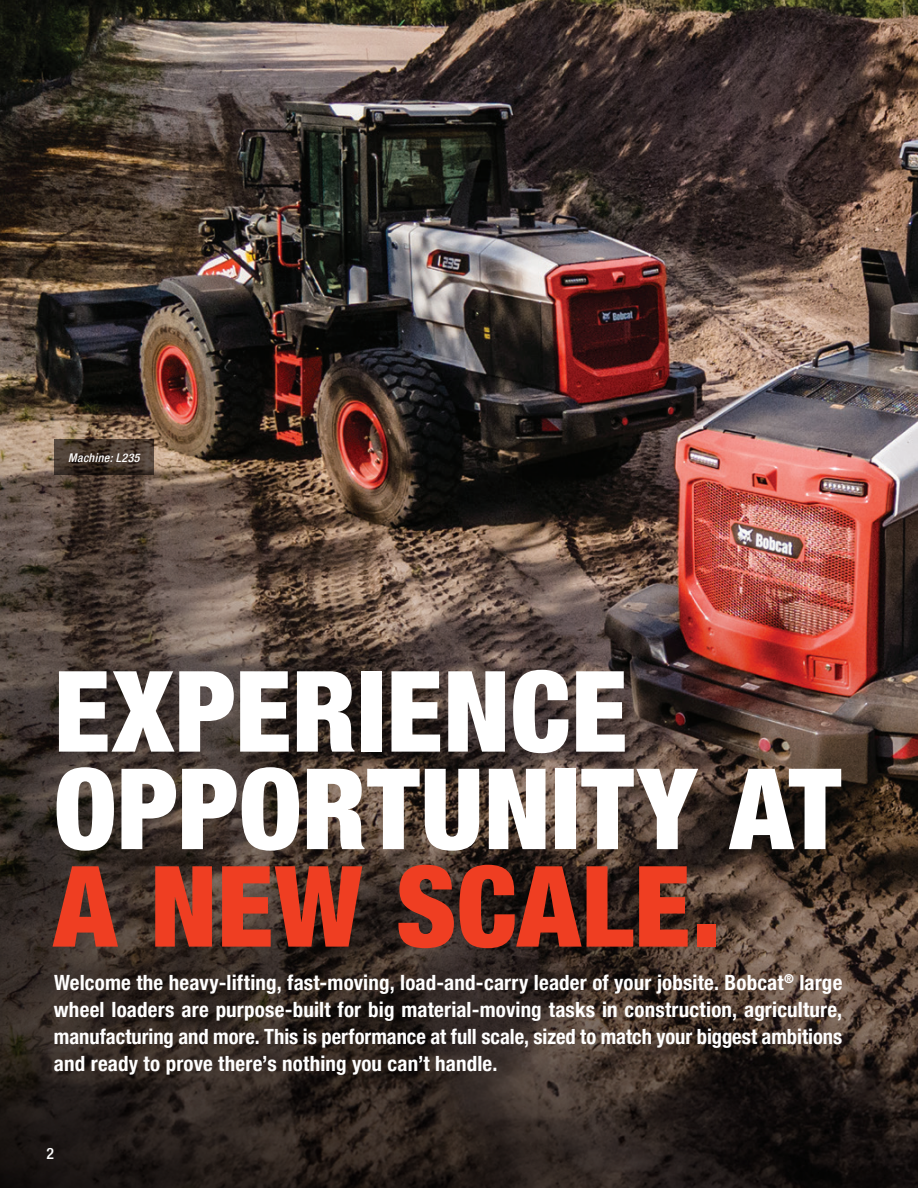
<style>
.page{position:relative;width:918px;height:1188px;background:#fff}
.page>*{position:absolute;margin:0;border:0;box-sizing:border-box;transform-origin:0 0}
.Master_Tabs{font:900 condensed 112.5px/97.5px "Helvetica Neue LT Pro";letter-spacing:.005em;color:#fff}
.Large_Body_Copy{font:700 condensed 21px/27px "Helvetica Neue LT Pro";letter-spacing:.005em;color:#fff;text-align:justify}
.t1{font:500 condensed 15.75px "Helvetica Neue LT Pro";color:#fff}
.Photo_Caption{font:italic 500 condensed 12px "Helvetica Neue LT Pro";letter-spacing:.03em;color:#fff}
.s1{color:#ef3e22}
</style>
<div class="page">
<img style="left:0;top:0;width:918px;height:332px">
<img style="left:0;top:332px;width:918px;height:856px">
<svg style="left:54px;top:440px;width:99px;height:35px;background:#3f3229"></svg>
<p class="Photo_Caption" style="left:68px;top:450px;width:73px">Machine: L235</p>
<p class="Master_Tabs" style="left:54px;top:662px;width:789px">EXPERIENCE<br>OPPORTUNITY AT<br><span class="s1">A NEW SCALE.</span></p>
<p class="Large_Body_Copy" style="left:54px;top:969px;width:790px">Welcome the heavy-lifting, fast-moving, load-and-carry leader of your jobsite. Bobcat<sup>®</sup> large wheel loaders are purpose-built for big material-moving tasks in construction, agriculture, manufacturing and more. This is performance at full scale, sized to match your biggest ambitions and ready to prove there’s nothing you can’t handle.</p>
<p class="t1" style="left:46px;top:1144px;width:9px">2</p>
</div>
